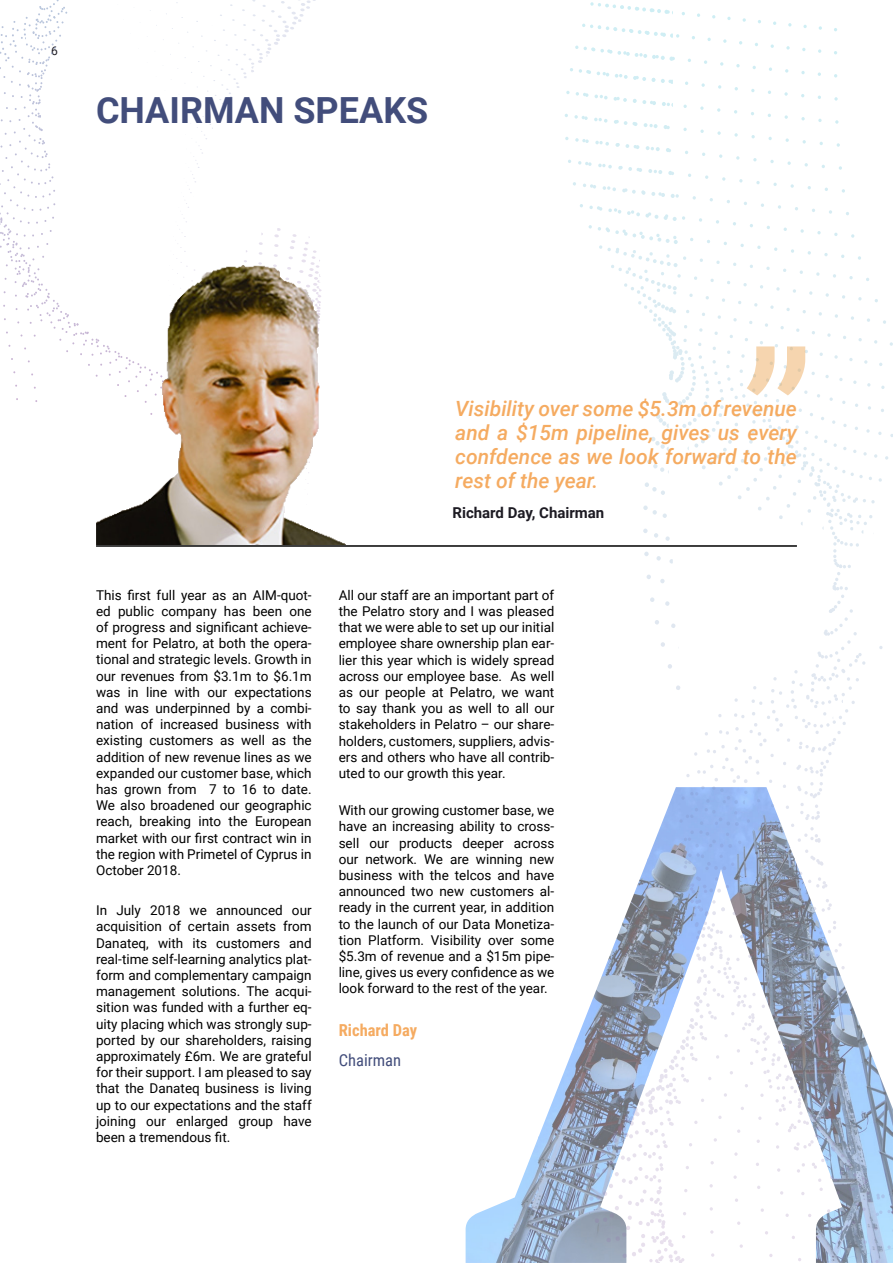
<style>
.page{position:relative;width:893px;height:1263px;background:#fff}
.page>*{position:absolute;margin:0;border:0;box-sizing:border-box;transform-origin:0 0}
.t1{font:204.75px "Roboto";color:#e99636}
.t2{font:700 36px "Roboto";color:#424d7b}
.t3{font:italic 500 21px/24px "Roboto";color:#f5ab61;text-align:justify}
.t4{font:700 16.5px "Roboto Condensed";color:#f5ab61}
.t5{font:16.5px "Roboto Condensed";color:#424d7b}
.t6{font:700 15px "Roboto";color:#1d1b23}
.t7{font:13.5px/16.2px "Roboto";color:#000;text-align:justify}
.t8{font:12px "Roboto";color:#1d1b23}
</style>
<div class="page">
<img style="left:798px;top:1254px;width:33px;height:9px">
<img style="left:831px;top:1254px;width:36px;height:9px">
<img style="left:539px;top:1070px;width:36px;height:193px">
<img style="left:867px;top:1254px;width:26px;height:9px">
<img style="left:502px;top:1136px;width:37px;height:127px">
<img style="left:466px;top:1203px;width:36px;height:60px">
<svg style="left:565px;top:2px;width:328px;height:1252px"></svg>
<hr style="left:96px;top:545px;width:701px;height:2px;background:#000">
<img style="left:96px;top:262px;width:250px;height:283px">
<p class="t8" style="left:51px;top:43px;width:8px">6</p>
<p class="t2" style="left:96px;top:85px;width:334px">CHAIRMAN SPEAKS</p>
<h1 class="t1" style="left:741px;top:284px;width:75px">”</h1>
<p class="t3" style="left:455px;top:396px;width:343px">Visibility over some $5.3m of revenue and a $15m pipeline, gives us every confdence as we look forward to the rest of the year.</p>
<p class="t6" style="left:452px;top:502px;width:153px">Richard Day, Chairman</p>
<p class="t7" style="left:96px;top:586px;width:217px">This first full year as an AIM-quot&shy;ed public company has been one of progress and significant achieve&shy;ment for Pelatro, at both the opera&shy;tional and strategic levels. Growth in our revenues from $3.1m to $6.1m was in line with our expectations and was underpinned by a combi&shy;nation of increased business with existing customers as well as the addition of new revenue lines as we expanded our customer base, which has grown from 7 to 16 to date.<br>We also broadened our geographic reach, breaking into the European market with our first contract win in the region with Primetel of Cyprus in October 2018.</p>
<p class="t7" style="left:339px;top:586px;width:217px">All our staff are an important part of the Pelatro story and I was pleased that we were able to set up our initial employee share ownership plan ear&shy;lier this year which is widely spread across our employee base. As well as our people at Pelatro, we want to say thank you as well to all our stakeholders in Pelatro – our share&shy;holders, customers, suppliers, advis&shy;ers and others who have all contrib&shy;uted to our growth this year.</p>
<p class="t7" style="left:339px;top:802px;width:217px">With our growing customer base, we have an increasing ability to cross&shy;sell our products deeper across our network. We are winning new business with the telcos and have announced two new customers al&shy;ready in the current year, in addition to the launch of our Data Monetiza&shy;tion Platform. Visibility over some $5.3m of revenue and a $15m pipe&shy;line, gives us every confidence as we look forward to the rest of the year.</p>
<p class="t7" style="left:96px;top:902px;width:217px">In July 2018 we announced our acquisition of certain assets from Danateq, with its customers and real-time self-learning analytics plat&shy;form and complementary campaign management solutions. The acqui&shy;sition was funded with a further eq&shy;uity placing which was strongly sup&shy;ported by our shareholders, raising approximately £6m. We are grateful for their support. I am pleased to say that the Danateq business is living up to our expectations and the staff joining our enlarged group have been a tremendous fit.</p>
<p class="t4" style="left:339px;top:1018px;width:80px">Richard Day</p>
<p class="t5" style="left:339px;top:1048px;width:64px">Chairman</p>
</div>
